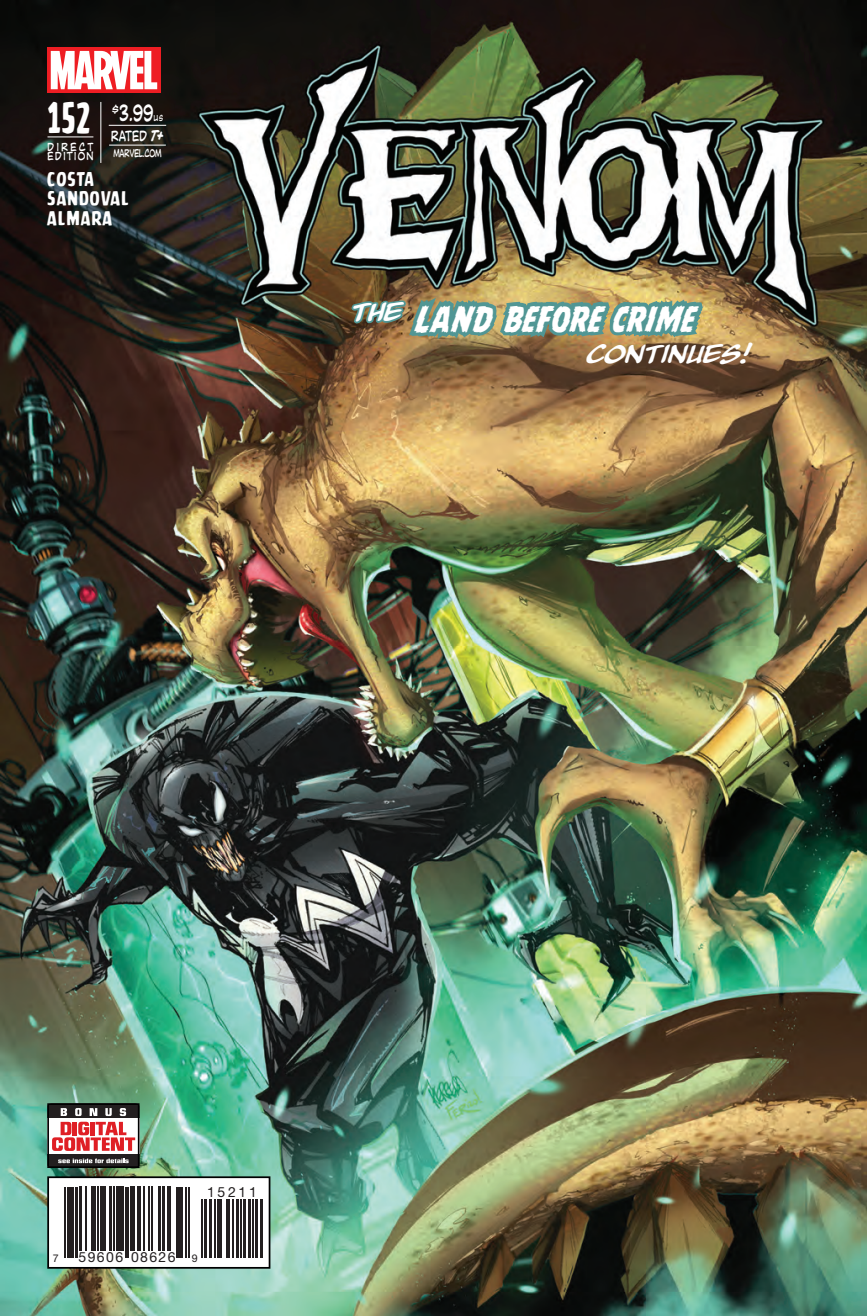
<style>
.page{position:relative;width:867px;height:1316px;background:#fff}
.page>*{position:absolute;margin:0;border:0;box-sizing:border-box;transform-origin:0 0}
.t1{font:38.85px "CC Battle Cry";color:#fff;scale:.77 1}
.t2{font:italic 33.25px "CC Battle Damaged";letter-spacing:-.01em;color:#fff}
.t3{font:22.05px "CC Face Front";color:#fff;scale:.65 1}
.t4{font:italic 21px "CC Astronauts In Trouble";color:#fff}
.t5{font:17.5px/19.2px "CC Battle Cry";letter-spacing:.06em;color:#fff}
.t6{font:14px "Helvetica Neue";letter-spacing:.1em;color:#231f20}
.t7{font:14px "CC Face Front";letter-spacing:-.01em;color:#fff;scale:.8 1}
.t8{font:11.03px/9.6px "CC Face Front";letter-spacing:.11em;color:#fff;scale:.89 1}
.t9{font:10.67px "CC Face Front";letter-spacing:-.05em;color:#fff;scale:.73 1}
.t10{font:10.67px "Helvetica Neue";color:#231f20}
.t11{font:8.22px "CC Face Front";color:#fff;scale:.8 1}
.s1{font-weight:700;font-style:italic}
.s2{font-size:10.67px}
</style>
<div class="page">
<img style="left:0;top:0;width:866px;height:1315px">
<div style="left:48px;top:1176px;width:221px;height:91px;background:#fff"></div>
<hr style="left:65px;top:1186px;width:1px;height:71px;background:#231f20">
<hr style="left:67px;top:1186px;width:2px;height:71px;background:#231f20">
<hr style="left:70px;top:1186px;width:4px;height:71px;background:#231f20">
<hr style="left:75px;top:1186px;width:3px;height:71px;background:#231f20">
<hr style="left:79px;top:1186px;width:3px;height:64px;background:#231f20">
<hr style="left:86px;top:1186px;width:1px;height:64px;background:#231f20">
<hr style="left:91px;top:1186px;width:1px;height:64px;background:#231f20">
<hr style="left:93px;top:1186px;width:3px;height:64px;background:#231f20">
<hr style="left:97px;top:1186px;width:2px;height:64px;background:#231f20">
<div style="left:100px;top:1186px;width:5px;height:64px;background:#231f20"></div>
<hr style="left:109px;top:1186px;width:3px;height:64px;background:#231f20">
<hr style="left:113px;top:1186px;width:2px;height:64px;background:#231f20">
<hr style="left:116px;top:1186px;width:1px;height:64px;background:#231f20">
<div style="left:118px;top:1186px;width:6px;height:64px;background:#231f20"></div>
<hr style="left:125px;top:1186px;width:1px;height:71px;background:#231f20">
<hr style="left:128px;top:1186px;width:1px;height:71px;background:#231f20">
<hr style="left:130px;top:1186px;width:4px;height:64px;background:#231f20">
<hr style="left:137px;top:1186px;width:1px;height:64px;background:#231f20">
<hr style="left:139px;top:1186px;width:2px;height:64px;background:#231f20">
<hr style="left:143px;top:1186px;width:2px;height:64px;background:#231f20">
<hr style="left:148px;top:1186px;width:2px;height:64px;background:#231f20">
<hr style="left:151px;top:1186px;width:2px;height:64px;background:#231f20">
<hr style="left:158px;top:1186px;width:3px;height:64px;background:#231f20">
<hr style="left:162px;top:1186px;width:3px;height:64px;background:#231f20">
<hr style="left:167px;top:1186px;width:1px;height:64px;background:#231f20">
<hr style="left:169px;top:1186px;width:2px;height:64px;background:#231f20">
<hr style="left:176px;top:1186px;width:4px;height:71px;background:#231f20">
<hr style="left:181px;top:1186px;width:2px;height:71px;background:#231f20">
<hr style="left:185px;top:1186px;width:2px;height:71px;background:#231f20">
<hr style="left:188px;top:1186px;width:1px;height:71px;background:#231f20">
<hr style="left:201px;top:1198px;width:1px;height:59px;background:#231f20">
<hr style="left:203px;top:1198px;width:3px;height:59px;background:#231f20">
<hr style="left:209px;top:1198px;width:3px;height:59px;background:#231f20">
<hr style="left:214px;top:1198px;width:1px;height:59px;background:#231f20">
<hr style="left:217px;top:1198px;width:1px;height:59px;background:#231f20">
<hr style="left:219px;top:1198px;width:3px;height:59px;background:#231f20">
<hr style="left:226px;top:1198px;width:1px;height:59px;background:#231f20">
<hr style="left:228px;top:1198px;width:2px;height:59px;background:#231f20">
<hr style="left:232px;top:1198px;width:2px;height:59px;background:#231f20">
<hr style="left:236px;top:1198px;width:3px;height:59px;background:#231f20">
<hr style="left:240px;top:1198px;width:2px;height:59px;background:#231f20">
<hr style="left:243px;top:1198px;width:3px;height:59px;background:#231f20">
<hr style="left:248px;top:1198px;width:3px;height:59px;background:#231f20">
<hr style="left:252px;top:1198px;width:1px;height:59px;background:#231f20">
<hr style="left:254px;top:1198px;width:3px;height:59px;background:#231f20">
<hr style="left:260px;top:1198px;width:3px;height:59px;background:#231f20">
<div style="left:47px;top:1176px;width:223px;height:92px;border:2px solid #000001"></div>
<svg style="left:50px;top:1105px;width:86px;height:59px"></svg>
<div style="left:47px;top:1102px;width:92px;height:65px;border:2px solid #000001"></div>
<svg style="left:47px;top:47px;width:114px;height:46px"></svg>
<svg style="left:51px;top:51px;width:106px;height:38px"></svg>
<hr style="left:100px;top:102px;width:1px;height:61px;background:#fff">
<hr style="left:47px;top:137px;width:46px;height:1px;background:#fff">
<hr style="left:109px;top:145px;width:57px;height:1px;background:#fff">
<hr style="left:109px;top:125px;width:57px;height:1px;background:#fff">
<img style="left:349px;top:154px;width:359px;height:352px">
<h1 class="t1" style="left:47px;top:96px;width:57px">152</h1>
<p class="t3" style="left:112px;top:101px;width:65px"><sup>$</sup>3.99</p>
<p class="t11" style="left:153px;top:113px;width:13px">US</p>
<p class="t7" style="left:111px;top:128px;width:68px">RATED <span class="s1">T+</span></p>
<p class="t9" style="left:113px;top:147px;width:67px">MARVEL.COM</p>
<p class="t8" style="left:47px;top:142px;width:54px">DIRECT<br>EDITION</p>
<p class="t5" style="left:47px;top:169px;width:83px">COSTA<br>SANDOVAL<br>ALMARA</p>
<p class="t4" style="left:351px;top:298px;width:52px">THE</p>
<h2 class="t2" style="left:415px;top:303px;width:282px">LAND BEFORE CRIME</h2>
<p class="t4" style="left:587px;top:339px;width:166px">CONTINUES!</p>
<p class="t6" style="left:207px;top:1181px;width:51px">15211</p>
<p class="t10" style="left:53px;top:1250px;width:7px">7</p>
<p class="t6" style="left:79px;top:1246px;width:121px">59606 08626 <span class="s2">9</span></p>
</div>
